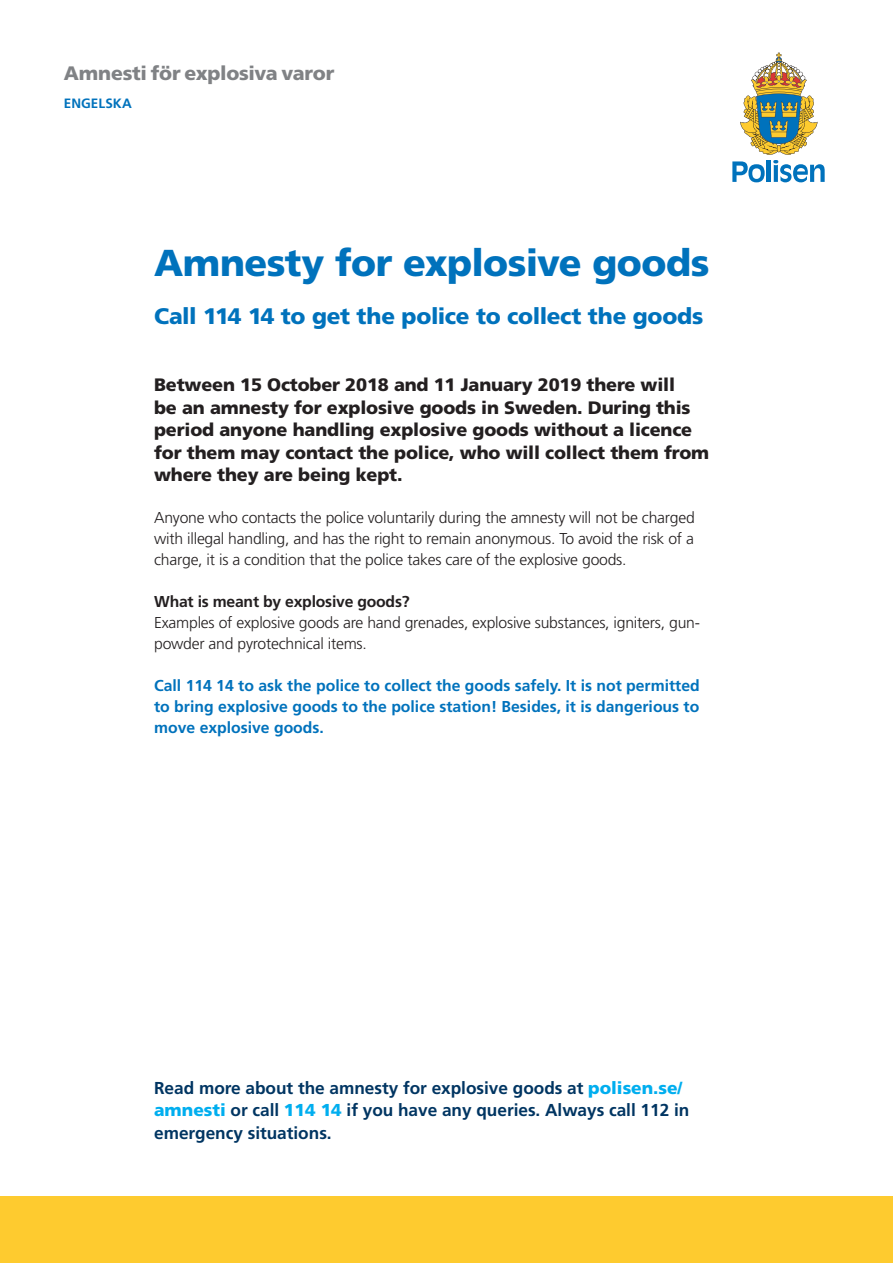
<style>
.page{position:relative;width:893px;height:1263px;background:#fff}
.page>*{position:absolute;margin:0;border:0;box-sizing:border-box;transform-origin:0 0}
.t1{font:900 37.5px "Frutiger LT Std";letter-spacing:-.015em;color:#0072bc}
.t2{font:900 22.5px "Frutiger LT Std";letter-spacing:-.015em;color:#0072bc}
.t3{font:900 19.5px "Frutiger LT Std";letter-spacing:-.01em;color:#808285}
.t4{font:900 18px/22.5px "Frutiger LT Std";letter-spacing:-.01em;color:#231f20}
.t5{font:700 17.25px/22.5px "Frutiger LT Std";color:#003562}
.t6{font:300 15.75px/21px "Frutiger LT Std";letter-spacing:-.015em;color:#231f20;text-align:justify}
.t7{font:700 15.75px/21px "Frutiger LT Std";color:#0072bc;text-align:justify}
.t8{font:700 15.75px "Frutiger LT Std";letter-spacing:-.015em;color:#231f20}
.t9{font:700 13.5px "Frutiger LT Std";letter-spacing:.005em;color:#0072bc}
.s1{font-weight:900;color:#00aeef}
</style>
<div class="page">
<svg style="left:732px;top:53px;width:93px;height:129px"></svg>
<div style="left:0;top:1196px;width:893px;height:67px;background:#fecb2f"></div>
<p class="t3" style="left:64px;top:61px;width:272px">Amnesti för explosiva varor</p>
<p class="t9" style="left:64px;top:95px;width:69px">ENGELSKA</p>
<p class="t1" style="left:154px;top:240px;width:557px">Amnesty for explosive goods</p>
<p class="t2" style="left:154px;top:302px;width:551px">Call 114 14 to get the police to collect the goods</p>
<p class="t4" style="left:154px;top:374px;width:556px">Between 15 October 2018 and 11 January 2019 there will<br>be an amnesty for explosive goods in Sweden. During this period anyone handling explosive goods without a licence for them may contact the police, who will collect them from where they are being kept.</p>
<p class="t6" style="left:154px;top:508px;width:542px">Anyone who contacts the police voluntarily during the amnesty will not be charged with illegal handling, and has the right to remain anonymous. To avoid the risk of a charge, it is a condition that the police takes care of the explosive goods.</p>
<p class="t8" style="left:154px;top:593px;width:257px">What is meant by explosive goods?</p>
<p class="t6" style="left:154px;top:613px;width:547px">Examples of explosive goods are hand grenades, explosive substances, igniters, gun&shy;powder and pyrotechnical items.</p>
<p class="t7" style="left:154px;top:675px;width:547px">Call 114 14 to ask the police to collect the goods safely. It is not permitted to bring explosive goods to the police station! Besides, it is dangerious to move explosive goods.</p>
<p class="t5" style="left:154px;top:1076px;width:537px">Read more about the amnesty for explosive goods at <span class="s1">polisen.se/ amnesti</span> or call <span class="s1">114 14</span> if you have any queries. Always call 112 in emergency situations.</p>
</div>
